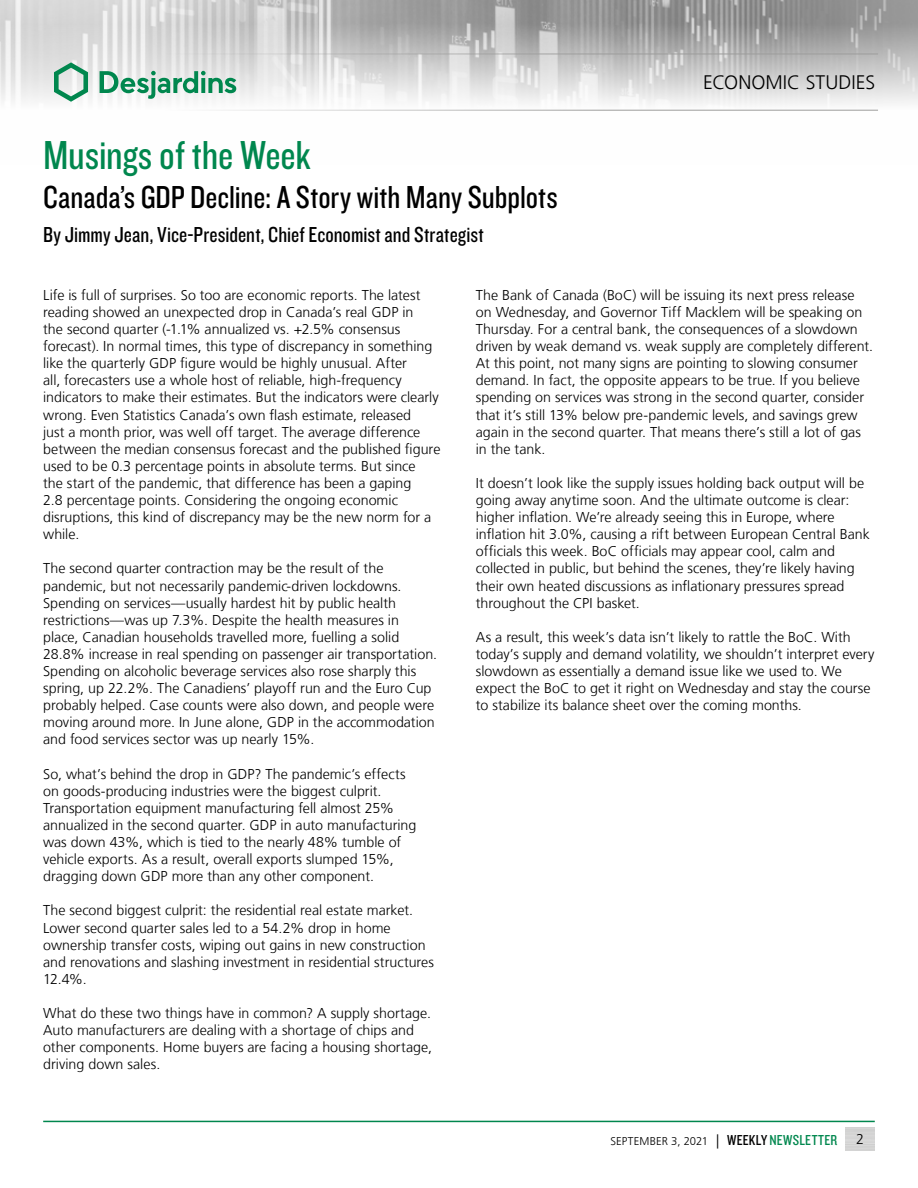
<style>
.page{position:relative;width:918px;height:1188px;background:#fff}
.page>*{position:absolute;margin:0;border:0;box-sizing:border-box;transform-origin:0 0}
.t1{font:42px "Knockout 29 Junior Ltweight";letter-spacing:-.005em;color:#00874e}
.t2{font:33px "Knockout 29 Junior Ltweight";color:#000}
.t3{font:22.5px "Knockout 29 Junior Ltweight";letter-spacing:.005em;color:#000}
.t4{font:300 19.5px "Frutiger LT";letter-spacing:.005em;color:#000}
.t5{font:300 14.25px/17.1px "Frutiger LT";color:#000}
.t6{font:300 11.25px "Frutiger LT";color:#000}
.s1{font-size:14.25px}
.s2{font-family:"Knockout 29 Junior Ltweight";font-weight:400;font-size:15px}
.s3{font-family:"Knockout 29 Junior Ltweight";font-weight:400;font-size:15px;color:#00874e}
</style>
<div class="page">
<img style="left:0;top:0;width:918px;height:110px">
<hr style="left:0;top:54px;width:878px;height:1px;background:#9d9d9c">
<hr style="left:0;top:110px;width:878px;height:1px;background:#9d9d9c">
<svg style="left:54px;top:62px;width:34px;height:40px"></svg>
<svg style="left:100px;top:71px;width:136px;height:28px"></svg>
<hr style="left:43px;top:1121px;width:832px;height:1px;background:#00874e">
<h1 class="t1" style="left:43px;top:128px;width:269px">Musings of the Week</h1>
<h1 class="t2" style="left:43px;top:176px;width:516px">Canada’s GDP Decline: A Story with Many Subplots</h1>
<h3 class="t3" style="left:43px;top:220px;width:442px">By Jimmy Jean, Vice-President, Chief Economist and Strategist</h3>
<h3 class="t4" style="left:703px;top:72px;width:174px">ECONOMIC STUDIES</h3>
<p class="t5" style="left:43px;top:287px;width:391px">Life is full of surprises. So too are economic reports. The latest reading showed an unexpected drop in Canada’s real GDP in the second quarter (-1.1% annualized vs. +2.5% consensus forecast). In normal times, this type of discrepancy in something</p>
<p class="t5" style="left:43px;top:355px;width:365px">like the quarterly GDP figure would be highly unusual. After</p>
<p class="t5" style="left:43px;top:372px;width:397px">all, forecasters use a whole host of reliable, high-frequency indicators to make their estimates. But the indicators were clearly</p>
<p class="t5" style="left:43px;top:406px;width:370px">wrong. Even Statistics Canada’s own flash estimate, released</p>
<p class="t5" style="left:43px;top:423px;width:379px">just a month prior, was well off target. The average difference</p>
<p class="t5" style="left:43px;top:441px;width:399px">between the median consensus forecast and the published figure</p>
<p class="t5" style="left:43px;top:458px;width:374px">used to be 0.3 percentage points in absolute terms. But since the start of the pandemic, that difference has been a gaping</p>
<p class="t5" style="left:43px;top:492px;width:390px">2.8 percentage points. Considering the ongoing economic disruptions, this kind of discrepancy may be the new norm for a while.</p>
<p class="t5" style="left:43px;top:560px;width:396px">The second quarter contraction may be the result of the pandemic, but not necessarily pandemic-driven lockdowns.<br>Spending on services—usually hardest hit by public health restrictions—was up 7.3%. Despite the health measures in place, Canadian households travelled more, fuelling a solid 28.8% increase in real spending on passenger air transportation.<br>Spending on alcoholic beverage services also rose sharply this spring, up 22.2%. The Canadiens’ playoff run and the Euro Cup probably helped. Case counts were also down, and people were moving around more. In June alone, GDP in the accommodation and food services sector was up nearly 15%.</p>
<p class="t5" style="left:43px;top:765px;width:375px">So, what’s behind the drop in GDP? The pandemic’s effects on goods-producing industries were the biggest culprit.<br>Transportation equipment manufacturing fell almost 25% annualized in the second quarter. GDP in auto manufacturing was down 43%, which is tied to the nearly 48% tumble of vehicle exports. As a result, overall exports slumped 15%, dragging down GDP more than any other component.</p>
<p class="t5" style="left:43px;top:902px;width:392px">The second biggest culprit: the residential real estate market.<br>Lower second quarter sales led to a 54.2% drop in home ownership transfer costs, wiping out gains in new construction and renovations and slashing investment in residential structures 12.4%.</p>
<p class="t5" style="left:43px;top:1005px;width:390px">What do these two things have in common? A supply shortage.<br>Auto manufacturers are dealing with a shortage of chips and other components. Home buyers are facing a housing shortage, driving down sales.</p>
<p class="t5" style="left:476px;top:287px;width:399px">The Bank of Canada (BoC) will be issuing its next press release on Wednesday, and Governor Tiff Macklem will be speaking on Thursday. For a central bank, the consequences of a slowdown driven by weak demand vs. weak supply are completely different.<br>At this point, not many signs are pointing to slowing consumer demand. In fact, the opposite appears to be true. If you believe spending on services was strong in the second quarter, consider that it’s still 13% below pre-pandemic levels, and savings grew again in the second quarter. That means there’s still a lot of gas in the tank.</p>
<p class="t5" style="left:476px;top:475px;width:390px">It doesn’t look like the supply issues holding back output will be going away anytime soon. And the ultimate outcome is clear:</p>
<p class="t5" style="left:476px;top:509px;width:396px">higher inflation. We’re already seeing this in Europe, where inflation hit 3.0%, causing a rift between European Central Bank officials this week. BoC officials may appear cool, calm and</p>
<p class="t5" style="left:476px;top:560px;width:380px">collected in public, but behind the scenes, they’re likely having</p>
<p class="t5" style="left:476px;top:577px;width:370px">their own heated discussions as inflationary pressures spread</p>
<p class="t5" style="left:476px;top:594px;width:166px">throughout the CPI basket.</p>
<p class="t5" style="left:476px;top:629px;width:400px">As a result, this week’s data isn’t likely to rattle the BoC. With today’s supply and demand volatility, we shouldn’t interpret every slowdown as essentially a demand issue like we used to. We expect the BoC to get it right on Wednesday and stay the course to stabilize its balance sheet over the coming months.</p>
<p class="t6" style="left:611px;top:1135px;width:228px">SEPTEMBER 3, 2021 <span class="s1">|</span> <span class="s2">WEEKLY</span> <span class="s3">NEWSLETTER</span></p>
<p class="t5" style="left:856px;top:1131px;width:9px">2</p>
</div>
